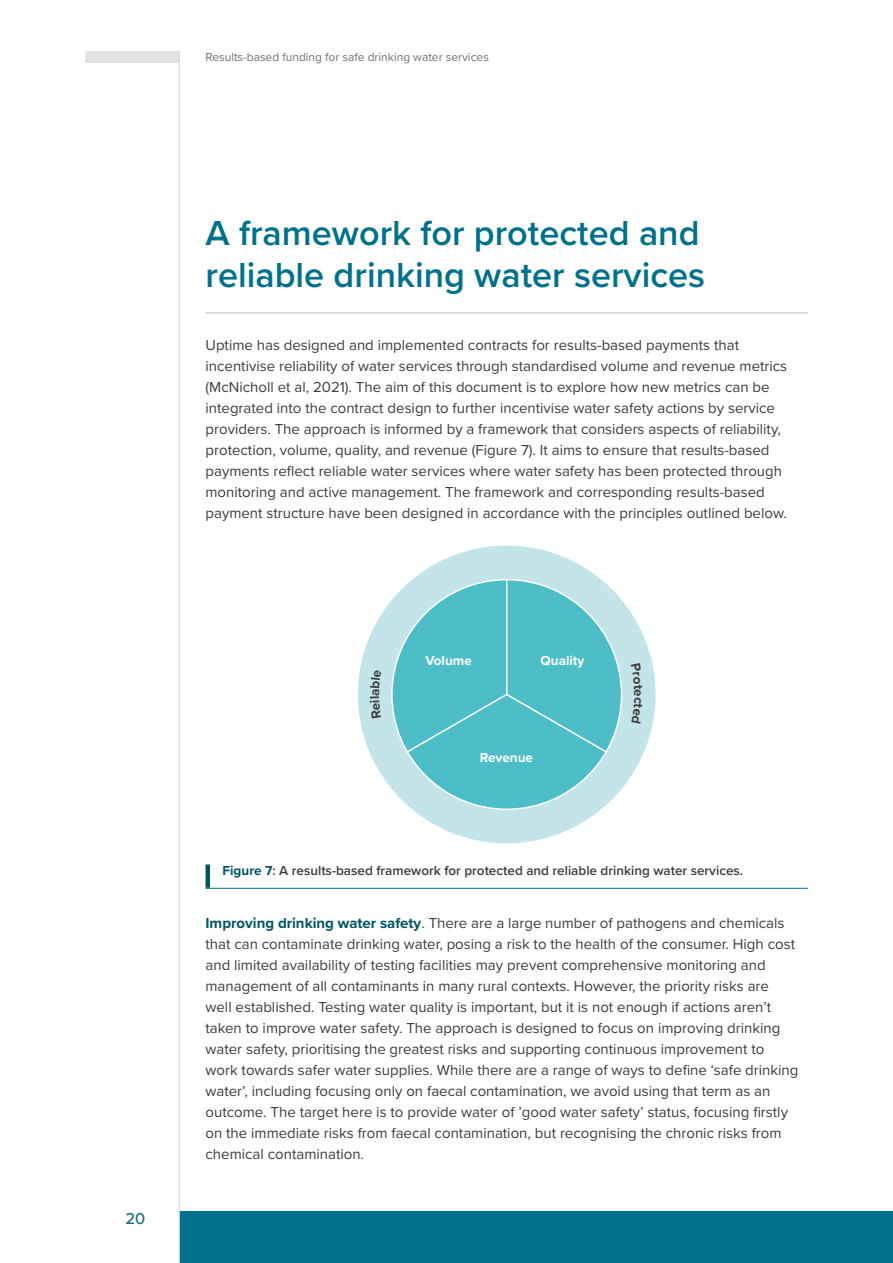
<style>
.page{position:relative;width:893px;height:1263px;background:#fff}
.page>*{position:absolute;margin:0;border:0;box-sizing:border-box;transform-origin:0 0}
.chapter-head{font:600 36px/42px "Proxima Nova";color:#00718b}
.t1{font:500 16.5px "Proxima Nova";color:#196e7d}
.t2{font:15px/21px "Proxima Nova";color:#3c3c3b}
.t3{font:600 13.5px "Proxima Nova";color:#3c3c3b}
.t4{font:700 13.5px "Proxima Nova";color:#fff}
.t5{font:12px "Proxima Nova";color:#706f6f}
.s1{font-weight:700;color:#005565}
</style>
<div class="page">
<div style="left:180px;top:1211px;width:713px;height:52px;background:#00718b"></div>
<div style="left:85px;top:51px;width:95px;height:12px;background:#e3e3e3"></div>
<hr style="left:179px;top:51px;width:1px;height:1212px;background:#c3e4e9">
<hr style="left:206px;top:313px;width:602px;height:1px;background:#aec1c9">
<hr style="left:206px;top:864px;width:4px;height:24px;background:#005565">
<hr style="left:206px;top:888px;width:602px;height:1px;background:#00718b">
<div style="left:358px;top:546px;width:298px;height:297px;background:#c3e4e9;border-radius:50%"></div>
<div style="left:392px;top:580px;width:229px;height:229px;background:#4dbdc7;border-radius:50%"></div>
<hr style="left:506px;top:580px;width:1px;height:114px;background:#fff">
<svg style="left:405px;top:692px;width:203px;height:62px"></svg>
<p class="t5" style="left:206px;top:48px;width:285px">Results-based funding for safe drinking water services</p>
<p class="t1" style="left:125px;top:1206px;width:21px">20</p>
<p class="chapter-head" style="left:206px;top:211px;width:501px">A framework for protected and reliable drinking water services</p>
<p class="t2" style="left:206px;top:334px;width:583px">Uptime has designed and implemented contracts for results-based payments that incentivise reliability of water services through standardised volume and revenue metrics (McNicholl et al, 2021). The aim of this document is to explore how new metrics can be integrated into the contract design to further incentivise water safety actions by service providers. The approach is informed by a framework that considers aspects of reliability, protection, volume, quality, and revenue (Figure 7). It aims to ensure that results-based payments reflect reliable water services where water safety has been protected through monitoring and active management. The framework and corresponding results-based payment structure have been designed in accordance with the principles outlined below.</p>
<p class="t4" style="left:425px;top:650px;width:48px">Volume</p>
<p class="t4" style="left:541px;top:650px;width:45px">Quality</p>
<p class="t4" style="left:480px;top:747px;width:55px">Revenue</p>
<p class="t3" style="left:223px;top:860px;width:522px"><span class="s1">Figure 7</span>: A results-based framework for protected and reliable drinking water services.</p>
<p class="t2" style="left:206px;top:911px;width:594px"><span class="s1">Improving drinking water safety</span>. There are a large number of pathogens and chemicals that can contaminate drinking water, posing a risk to the health of the consumer. High cost and limited availability of testing facilities may prevent comprehensive monitoring and management of all contaminants in many rural contexts. However, the priority risks are well established. Testing water quality is important, but it is not enough if actions aren’t taken to improve water safety. The approach is designed to focus on improving drinking water safety, prioritising the greatest risks and supporting continuous improvement to work towards safer water supplies. While there are a range of ways to define ‘safe drinking water’, including focusing only on faecal contamination, we avoid using that term as an outcome. The target here is to provide water of ’good water safety’ status, focusing firstly on the immediate risks from faecal contamination, but recognising the chronic risks from chemical contamination.</p>
</div>
